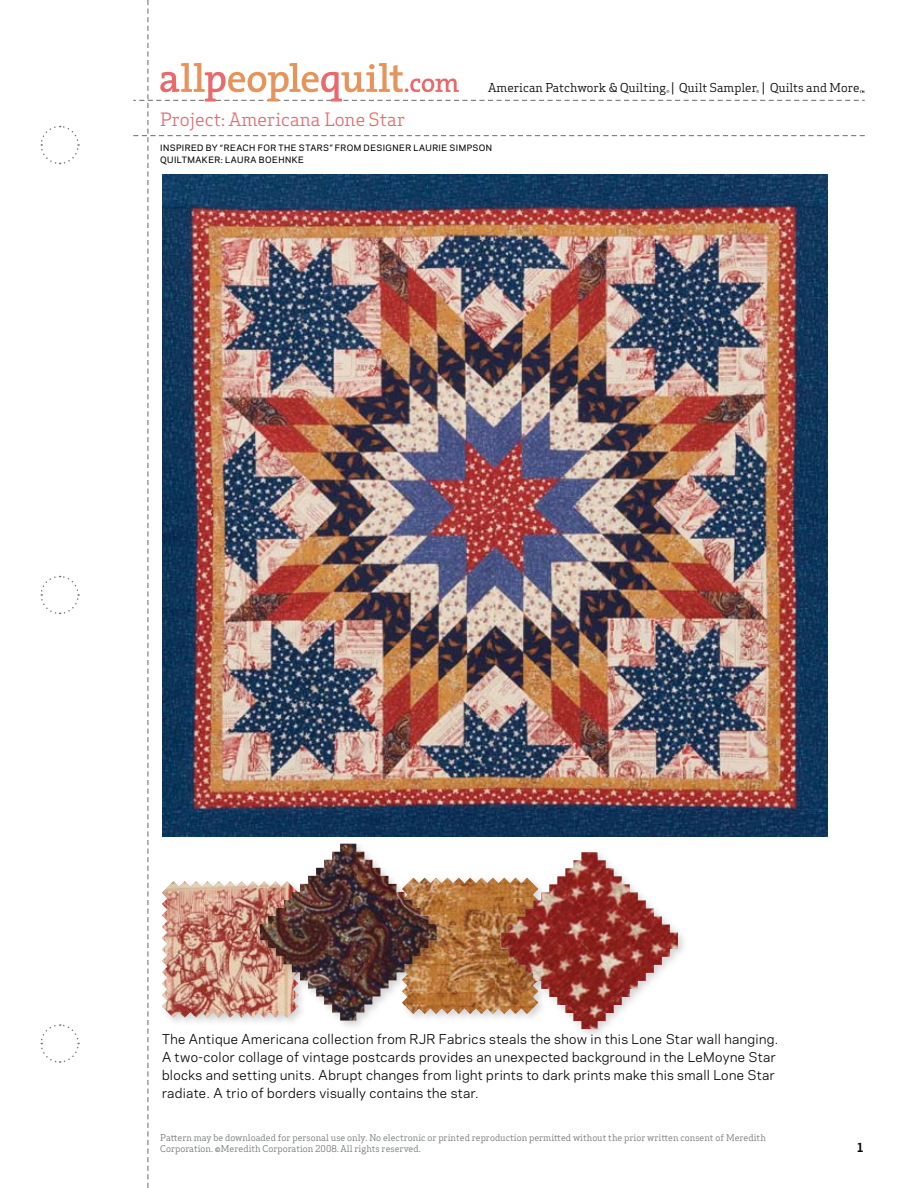
<style>
.page{position:relative;width:918px;height:1188px;background:#fff}
.page>*{position:absolute;margin:0;border:0;box-sizing:border-box;transform-origin:0 0}
.t1{font:18px "Apex Serif";color:#e9696c}
.t2{font:12.75px/18px "Galaxie Polaris";letter-spacing:.03em;color:#000}
.t3{font:12px "Apex Serif";color:#000}
.t4{font:9px/10.8px "Apex Serif";color:#6d6f71}
.t5{font:500 8.25px/12px "Galaxie Polaris";letter-spacing:.06em;color:#000}
</style>
<div class="page">
<svg style="left:40px;top:125px;width:40px;height:40px"></svg>
<svg style="left:40px;top:1024px;width:40px;height:39px"></svg>
<svg style="left:40px;top:575px;width:40px;height:40px"></svg>
<img style="left:133px;top:0;width:732px;height:1188px">
<h1 class="t1" style="left:160px;top:108px;width:246px">Project: Americana Lone Star</h1>
<p class="t3" style="left:488px;top:80px;width:373px">American Patchwork &amp; Quilting | Quilt Sampler | Quilts and More</p>
<p class="t5" style="left:160px;top:141px;width:333px">INSPI RED BY “REACH FOR THE STARS” FROM DESIGNER LAURI E SI MPSON<br>QUILTMAKER: LAURA BOEHNKE</p>
<p class="t2" style="left:162px;top:1029px;width:618px">The Antique Americana collection from RJR Fabrics steals the show in this Lone Star wall hanging.<br>A two-color collage of vintage postcards provides an unexpected background in the LeMoyne Star blocks and setting units. Abrupt changes from light prints to dark prints make this small Lone Star radiate. A trio of borders visually contains the star.</p>
<p class="t4" style="left:160px;top:1132px;width:607px">Pattern may be downloaded for personal use only. No electronic or printed reproduction permitted without the prior written consent of Meredith<br>Corporation. ©Meredith Corporation 2008. All rights reserved.</p>
</div>
